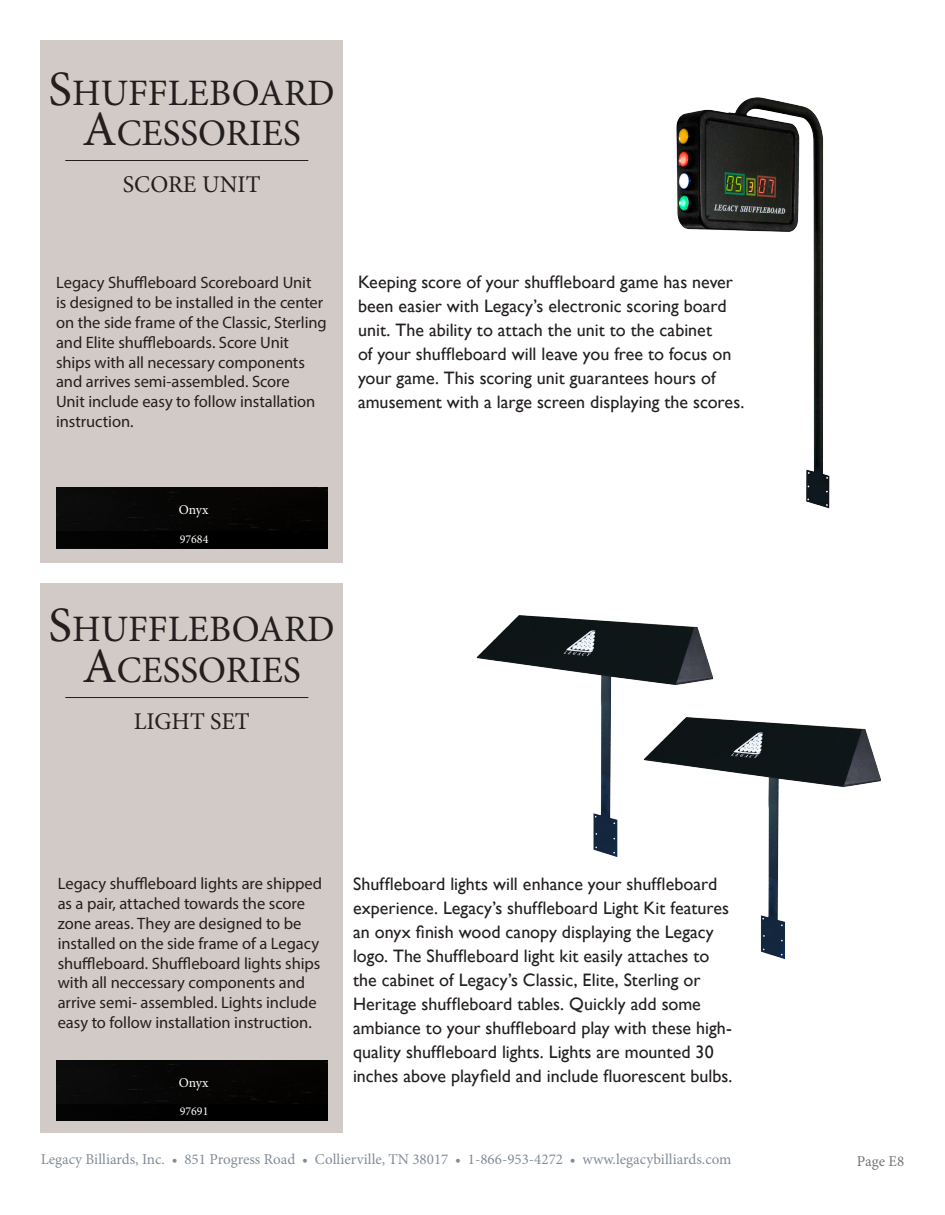
<style>
.page{position:relative;width:945px;height:1215px;background:#fff}
.page>*{position:absolute;margin:0;border:0;box-sizing:border-box;transform-origin:0 0}
.t1{font:37.35px "Minion Pro";color:#231f20}
.t2{font:24px "Minion Pro";color:#231f20}
.t3{font:18px/24px "Gill Sans";color:#231f20}
.t4{font:16.5px/19.8px "Myriad Pro";letter-spacing:-.005em;color:#231f20}
.t5{font:15px "Minion Pro";color:#344557}
.t6{font:15px "Minion Pro";letter-spacing:.005em;color:#231f20}
.t7{font:13.5px "Minion Pro";color:#fff}
.t8{font:12px "Minion Pro";color:#fff}
.s1{font-size:49.5px}
</style>
<div class="page">
<div style="left:40px;top:40px;width:303px;height:523px;background:#d1cac6"></div>
<div style="left:40px;top:583px;width:303px;height:549px;background:#d1cac6"></div>
<img style="left:676px;top:97px;width:154px;height:412px">
<hr style="left:65px;top:160px;width:243px;height:1px;background:#231f20">
<div style="left:56px;top:488px;width:271px;height:43px;background:#070606"></div>
<div style="left:56px;top:531px;width:271px;height:17px;background:#010100"></div>
<img style="left:476px;top:615px;width:237px;height:242px">
<img style="left:621px;top:709px;width:260px;height:251px">
<div style="left:56px;top:1060px;width:271px;height:44px;background:#070606"></div>
<div style="left:56px;top:1104px;width:271px;height:16px;background:#010100"></div>
<hr style="left:65px;top:697px;width:243px;height:1px;background:#231f20">
<p class="t1" style="left:49px;top:68px;width:288px"><span class="s1">S</span>HUFFLEBOARD</p>
<p class="t1" style="left:83px;top:108px;width:220px"><span class="s1">A</span>CESSORIES</p>
<p class="t2" style="left:123px;top:168px;width:139px">SCORE UNIT</p>
<p class="t4" style="left:56px;top:273px;width:272px">Legacy Shuffleboard Scoreboard Unit<br>is designed to be installed in the center on the side frame of the Classic, Sterling and Elite shuffleboards. Score Unit ships with all necessary components and arrives semi-assembled. Score<br>Unit include easy to follow installation instruction.</p>
<p class="t3" style="left:358px;top:271px;width:388px">Keeping score of your shuffleboard game has never been easier with Legacy’s electronic scoring board unit. The ability to attach the unit to the cabinet<br>of your shuffleboard will leave you free to focus on your game. This scoring unit guarantees hours of amusement with a large screen displaying the scores.</p>
<p class="t7" style="left:179px;top:501px;width:31px">Onyx</p>
<p class="t8" style="left:180px;top:531px;width:30px">97684</p>
<p class="t1" style="left:49px;top:604px;width:288px"><span class="s1">S</span>HUFFLEBOARD</p>
<p class="t1" style="left:83px;top:645px;width:220px"><span class="s1">A</span>CESSORIES</p>
<p class="t2" style="left:134px;top:705px;width:118px">LIGHT SET</p>
<p class="t4" style="left:58px;top:874px;width:266px">Legacy shuffleboard lights are shipped as a pair, attached towards the score zone areas. They are designed to be installed on the side frame of a Legacy shuffleboard. Shuffleboard lights ships with all neccessary components and arrive semi- assembled. Lights include easy to follow installation instruction.</p>
<p class="t3" style="left:353px;top:872px;width:381px">Shuffleboard lights will enhance your shuffleboard experience. Legacy’s shuffleboard Light Kit features an onyx finish wood canopy displaying the Legacy logo. The Shuffleboard light kit easily attaches to the cabinet of Legacy’s Classic, Elite, Sterling or Heritage shuffleboard tables. Quickly add some ambiance to your shuffleboard play with these high&shy;quality shuffleboard lights. Lights are mounted 30 inches above playfield and include fluorescent bulbs.</p>
<p class="t7" style="left:179px;top:1073px;width:31px">Onyx</p>
<p class="t8" style="left:180px;top:1103px;width:30px">97691</p>
<p class="t5" style="left:40px;top:1149px;width:692px">Legacy Billiards, Inc. • 851 Progress Road • Collierville, TN 38017 • 1-866-953-4272 • www.legacybilliards.com</p>
<p class="t6" style="left:857px;top:1151px;width:49px">Page E8</p>
</div>
